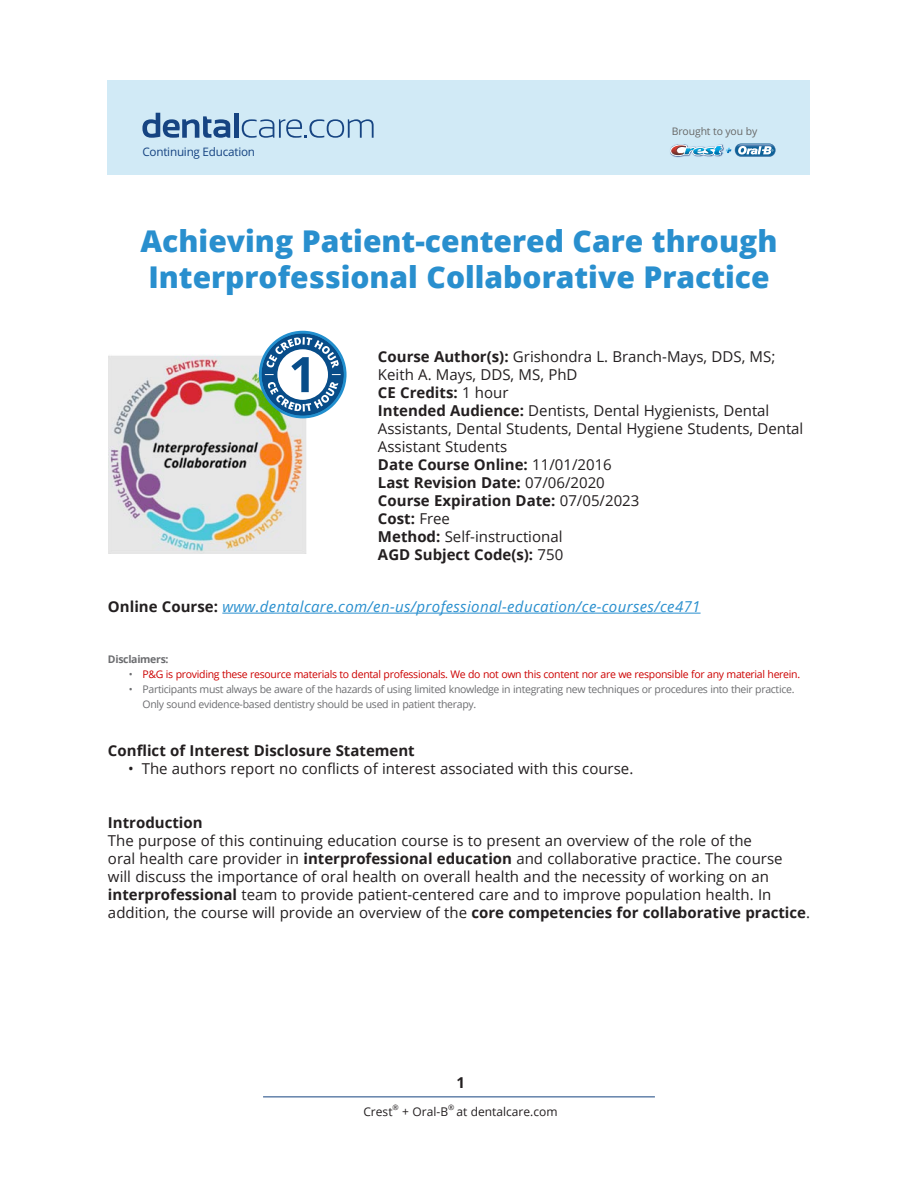
<style>
.page{position:relative;width:918px;height:1188px;background:#fff}
.page>*{position:absolute;margin:0;border:0;box-sizing:border-box;transform-origin:0 0}
.t1{font:800 30px/36px "Open Sans";color:#298fce}
.t2{font:15px/18px "Open Sans";color:#231f20}
.t3{font:italic 15px "Open Sans";letter-spacing:.025em;color:#298fce}
.t4{font:700 15px "Open Sans";color:#231f20}
.t5{font:12px "Open Sans";color:#231f20}
.t6{font:11.7px "Open Sans";letter-spacing:-.02em;color:#164482}
.t7{font:10.5px/15px "Open Sans";letter-spacing:-.03em;color:#6c6d70}
.t8{font:10.5px "Open Sans";letter-spacing:-.03em;color:#c00}
.t9{font:700 10.5px "Open Sans";letter-spacing:-.03em;color:#6c6d70}
.t10{font:10.35px "Open Sans";letter-spacing:-.01em;color:#676766}
.t11{font:7.5px "Open Sans";color:#231f20}
.s1{font-weight:700}
.s2{font-weight:700;font-style:normal;color:#231f20}
.s3{color:#6c6d70}
</style>
<div class="page">
<hr style="left:263px;top:1096px;width:392px;height:1px;background:#164481">
<hr style="left:222px;top:613px;width:479px;height:1px;background:#298fce">
<div style="left:107px;top:80px;width:703px;height:95px;background:#d1eaf6"></div>
<svg style="left:142px;top:113px;width:88px;height:25px"></svg>
<div style="left:234px;top:113px;width:5px;height:25px;background:#164482"></div>
<svg style="left:242px;top:119px;width:132px;height:19px"></svg>
<svg style="left:670px;top:144px;width:105px;height:13px"></svg>
<img style="left:671px;top:145px;width:45px;height:10px">
<img style="left:108px;top:354px;width:199px;height:200px">
<svg style="left:259px;top:331px;width:88px;height:87px"></svg>
<div style="left:262px;top:333px;width:82px;height:83px;background:#084d89;border-radius:50%"></div>
<svg style="left:265px;top:337px;width:76px;height:75px"></svg>
<p class="t6" style="left:142px;top:144px;width:114px">Continuing Education</p>
<p class="t10" style="left:672px;top:124px;width:87px">Brought to you by</p>
<h1 class="t1" style="left:141px;top:222px;width:638px">Achieving Patient-centered Care through<br>Interprofessional Collaborative Practice</h1>
<p class="t2" style="left:378px;top:348px;width:427px"><span class="s1">Course Author(s):</span> Grishondra L. Branch-Mays, DDS, MS; Keith A. Mays, DDS, MS, PhD<br><span class="s1">CE Credits:</span> 1 hour<br><span class="s1">Intended Audience:</span> Dentists, Dental Hygienists, Dental Assistants, Dental Students, Dental Hygiene Students, Dental Assistant Students<br><span class="s1">Date Course Online:</span> 11/01/2016<br><span class="s1">Last Revision Date:</span> 07/06/2020<br><span class="s1">Course Expiration Date:</span> 07/05/2023<br><span class="s1">Cost:</span> Free<br><span class="s1">Method:</span> Self-instructional<br><span class="s1">AGD Subject Code(s):</span> 750</p>
<p class="t3" style="left:108px;top:596px;width:594px"><span class="s2">Online Course:</span> www.dentalcare.com/en-us/professional-education/ce-courses/ce471</p>
<p class="t9" style="left:108px;top:652px;width:62px">Disclaimers:</p>
<p class="t8" style="left:129px;top:667px;width:673px"><span class="s3">•</span> P&amp;G is providing these resource materials to dental professionals. We do not own this content nor are we responsible for any material herein.</p>
<p class="t7" style="left:142px;top:681px;width:654px;text-indent:-14px">• Participants must always be aware of the hazards of using limited knowledge in integrating new techniques or procedures into their practice.<br>Only sound evidence-based dentistry should be used in patient therapy.</p>
<p class="t4" style="left:108px;top:740px;width:308px">Conflict of Interest Disclosure Statement</p>
<p class="t2" style="left:128px;top:759px;width:507px">• The authors report no conflicts of interest associated with this course.</p>
<p class="t4" style="left:108px;top:812px;width:96px">Introduction</p>
<p class="t2" style="left:108px;top:831px;width:704px">The purpose of this continuing education course is to present an overview of the role of the<br>oral health care provider in <span class="s1">interprofessional education</span> and collaborative practice. The course<br>will discuss the importance of oral health on overall health and the necessity of working on an <span class="s1">interprofessional</span> team to provide patient-centered care and to improve population health. In addition, the course will provide an overview of the <span class="s1">core competencies for collaborative practice</span>.</p>
<p class="t4" style="left:456px;top:1072px;width:10px">1</p>
<p class="t5" style="left:363px;top:1103px;width:31px">Crest</p>
<p class="t11" style="left:393px;top:1102px;width:8px">®</p>
<p class="t5" style="left:402px;top:1103px;width:47px">+ Oral-B</p>
<p class="t11" style="left:448px;top:1102px;width:8px">®</p>
<p class="t5" style="left:457px;top:1103px;width:103px">at dentalcare.com</p>
</div>
